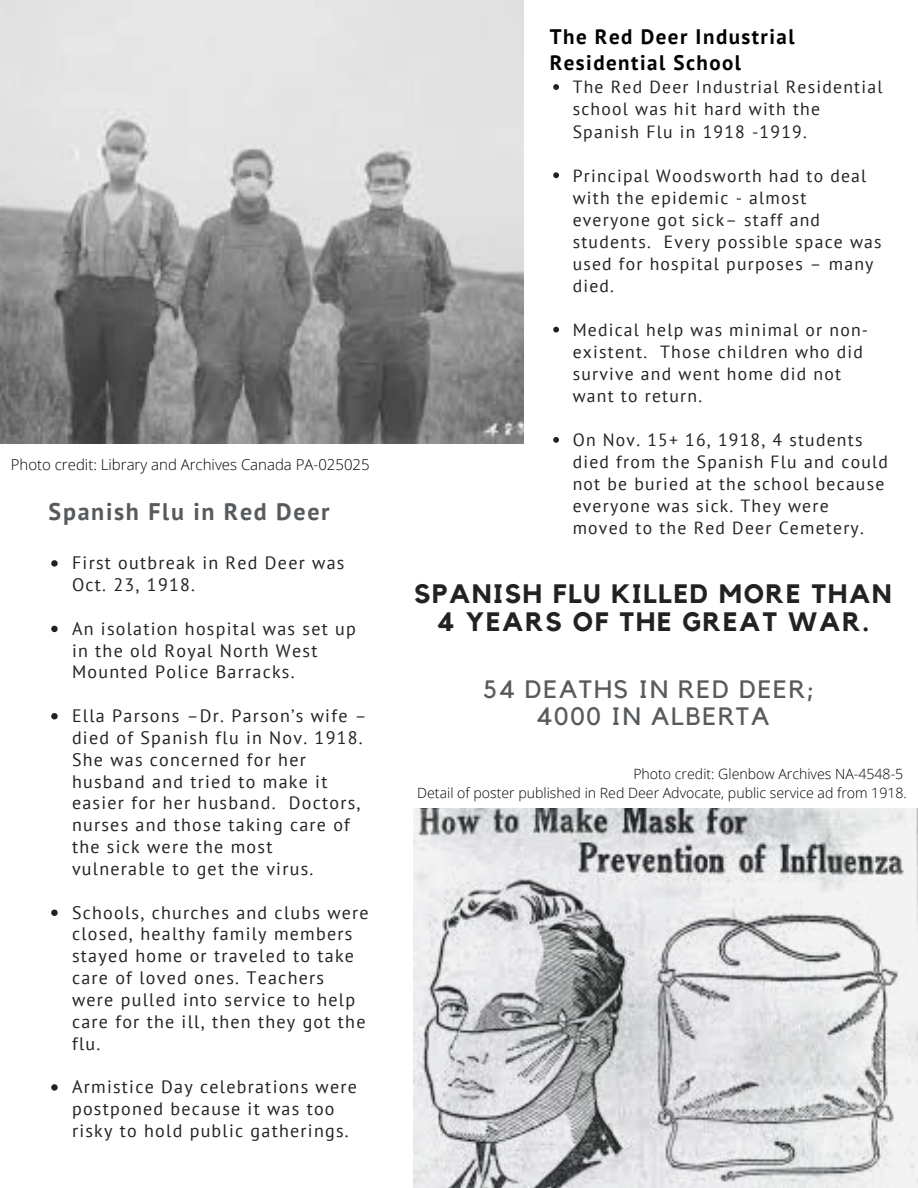
<style>
.page{position:relative;width:918px;height:1188px;background:#fff}
.page>*{position:absolute;margin:0;border:0;box-sizing:border-box;transform-origin:0 0}
.t1{font:700 26.55px/28.2px "Kollektif";letter-spacing:.07em;color:#222;text-align:center}
.t2{font:25.05px/27.2px "Kollektif";letter-spacing:.07em;color:#585b5e;text-align:center}
.t3{font:700 24px "PT Sans";letter-spacing:.07em;color:#585b5e}
.t4{font:700 21px/26.7px "PT Sans";letter-spacing:.07em;color:#000}
.t5{font:18px/21.9px "PT Sans";letter-spacing:.07em;color:#222}
.t6{font:17.7px/22px "PT Sans";letter-spacing:.07em;color:#222}
.t7{font:300 15px "Open Sans";color:#000}
.t8{font:300 14.1px/19px "Open Sans";color:#000;text-align:right}
</style>
<div class="page">
<img style="left:413px;top:809px;width:505px;height:379px">
<img style="left:0;top:0;width:523px;height:443px">
<svg style="left:51px;top:560px;width:7px;height:7px"></svg>
<svg style="left:51px;top:626px;width:7px;height:6px"></svg>
<svg style="left:51px;top:713px;width:7px;height:6px"></svg>
<svg style="left:51px;top:910px;width:7px;height:6px"></svg>
<svg style="left:51px;top:1084px;width:7px;height:7px"></svg>
<svg style="left:553px;top:84px;width:6px;height:6px"></svg>
<svg style="left:553px;top:172px;width:6px;height:6px"></svg>
<svg style="left:553px;top:327px;width:6px;height:6px"></svg>
<svg style="left:553px;top:437px;width:6px;height:6px"></svg>
<p class="t7" style="left:11px;top:454px;width:361px">Photo credit: Library and Archives Canada PA-025025</p>
<h3 class="t3" style="left:49px;top:496px;width:283px">Spanish Flu in Red Deer</h3>
<p class="t5" style="left:72px;top:552px;width:274px">First outbreak in Red Deer was<br>Oct. 23, 1918.</p>
<p class="t5" style="left:72px;top:617px;width:285px">An isolation hospital was set up in the old Royal North West<br>Mounted Police Barracks.</p>
<p class="t5" style="left:72px;top:704px;width:296px">Ella Parsons –Dr. Parson’s wife – died of Spanish flu in Nov. 1918.<br>She was concerned for her husband and tried to make it easier for her husband. Doctors, nurses and those taking care of the sick were the most vulnerable to get the virus.</p>
<p class="t5" style="left:72px;top:901px;width:298px">Schools, churches and clubs were closed, healthy family members stayed home or traveled to take care of loved ones. Teachers were pulled into service to help care for the ill, then they got the flu.</p>
<p class="t5" style="left:72px;top:1076px;width:286px">Armistice Day celebrations were postponed because it was too risky to hold public gatherings.</p>
<p class="t4" style="left:550px;top:22px;width:246px">The Red Deer Industrial<br>Residential School</p>
<p class="t6" style="left:573px;top:76px;width:311px">The Red Deer Industrial Residential school was hit hard with the<br>Spanish Flu in 1918 -1919.</p>
<p class="t6" style="left:573px;top:164px;width:310px">Principal Woodsworth had to deal with the epidemic - almost everyone got sick– staff and students. Every possible space was used for hospital purposes – many died.</p>
<p class="t6" style="left:573px;top:318px;width:297px">Medical help was minimal or non&shy;existent. Those children who did survive and went home did not want to return.</p>
<p class="t6" style="left:573px;top:429px;width:317px">On Nov. 15+ 16, 1918, 4 students died from the Spanish Flu and could not be buried at the school because everyone was sick. They were moved to the Red Deer Cemetery.</p>
<h1 class="t1" style="left:414px;top:580px;width:479px">SPANISH FLU KILLED MORE THAN<br>4 YEARS OF THE GREAT WAR.</h1>
<h2 class="t2" style="left:483px;top:676px;width:332px">54 DEATHS IN RED DEER;<br>4000 IN ALBERTA</h2>
<p class="t8" style="left:417px;top:764px;width:491px">Photo credit: Glenbow Archives NA-4548-5<br>Detail of poster published in Red Deer Advocate, public service ad from 1918.</p>
</div>
